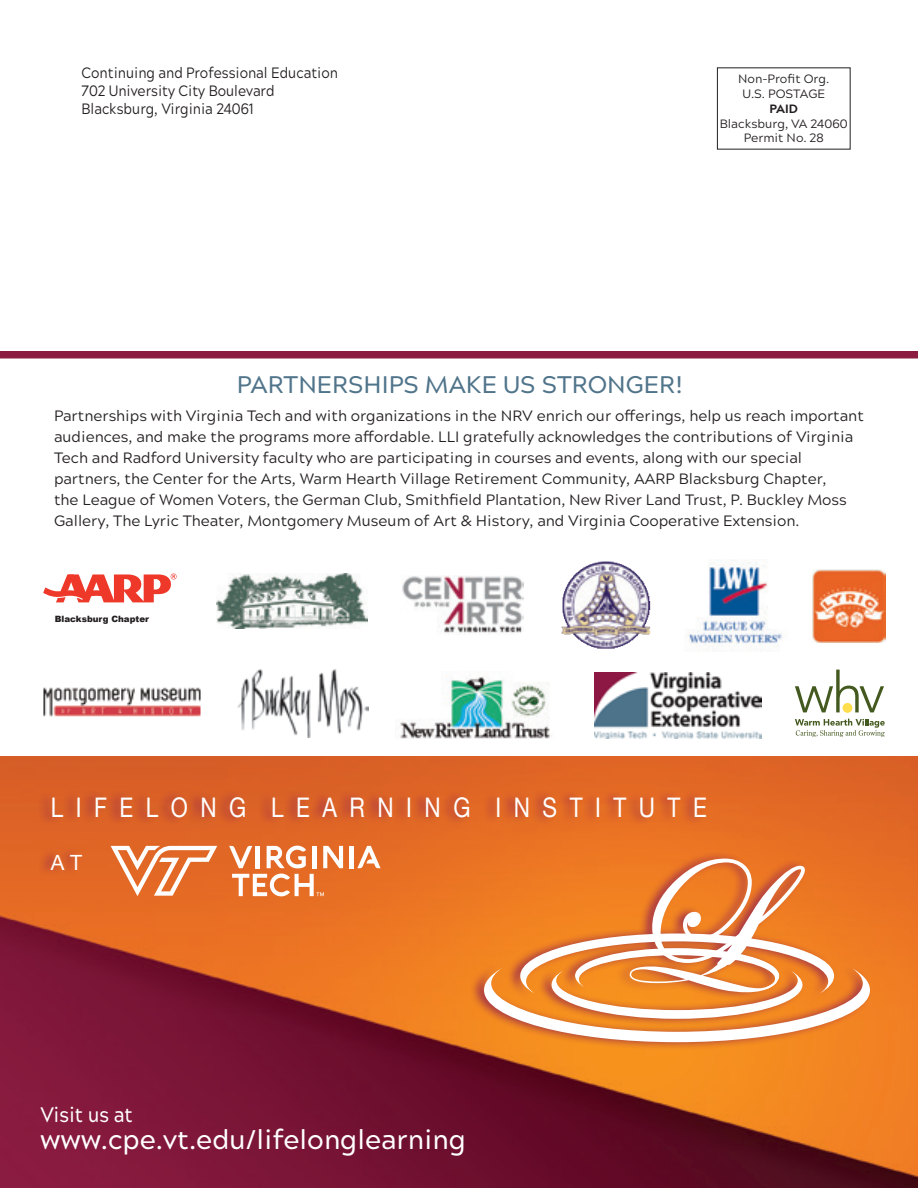
<style>
.page{position:relative;width:918px;height:1188px;background:#fff}
.page>*{position:absolute;margin:0;border:0;box-sizing:border-box;transform-origin:0 0}
.t1{font:500 27px "Acherus Grotesque";color:#fff}
.t2{font:27px "Helvetica Neue";color:#fff;scale:.83 1}
.Head_16_blue_bold{font:500 24px "Acherus Grotesque";color:#50748a}
.t3{font:500 21px "Acherus Grotesque";color:#fff;scale:.9 1}
.t4{font:21px "Helvetica Neue";color:#fff}
.t5{font:15px/21px "Acherus Grotesque";color:#231f20}
.t6{font:15px "Acherus Grotesque";color:#231f20;scale:.9 1}
.t7{font:12.15px "Acherus Grotesque";color:#231f20}
.t8{font:800 12.15px "Acherus Grotesque";color:#231f20}
.t9{font:900 8.7px "Arial";color:#231f20}
</style>
<div class="page">
<img style="left:0;top:756px;width:918px;height:432px">
<svg style="left:795px;top:670px;width:89px;height:42px"></svg>
<div style="left:843px;top:703px;width:9px;height:10px;background:#ffde4e;border-radius:50%"></div>
<svg style="left:795px;top:719px;width:90px;height:18px"></svg>
<svg style="left:43px;top:574px;width:134px;height:28px"></svg>
<img style="left:562px;top:562px;width:88px;height:87px">
<img style="left:687px;top:559px;width:95px;height:92px">
<img style="left:216px;top:574px;width:151px;height:55px">
<div style="left:0;top:351px;width:918px;height:8px;background:#8b1b40"></div>
<img style="left:238px;top:670px;width:131px;height:68px">
<img style="left:43px;top:687px;width:158px;height:30px">
<div style="left:470px;top:850px;width:401px;height:200px;background:#901f51;opacity:.75"></div>
<svg style="left:484px;top:857px;width:386px;height:185px"></svg>
<div style="left:37px;top:790px;width:670px;height:87px;background:#901f51;opacity:.75"></div>
<svg style="left:111px;top:846px;width:106px;height:50px"></svg>
<svg style="left:229px;top:846px;width:23px;height:22px"></svg>
<hr style="left:256px;top:846px;width:4px;height:22px;background:#fff">
<hr style="left:312px;top:846px;width:4px;height:22px;background:#fff">
<svg style="left:323px;top:846px;width:20px;height:22px"></svg>
<hr style="left:350px;top:846px;width:4px;height:22px;background:#fff">
<svg style="left:357px;top:846px;width:24px;height:22px"></svg>
<svg style="left:267px;top:846px;width:39px;height:22px"></svg>
<svg style="left:232px;top:874px;width:92px;height:22px"></svg>
<img style="left:395px;top:677px;width:155px;height:62px">
<img style="left:812px;top:569px;width:74px;height:74px">
<img style="left:402px;top:576px;width:122px;height:57px">
<img style="left:594px;top:673px;width:167px;height:65px">
<p class="t6" style="left:82px;top:60px;width:286px">Continuing and Professional Education</p>
<p class="t6" style="left:82px;top:78px;width:216px">702 University City Boulevard</p>
<p class="t6" style="left:82px;top:96px;width:193px">Blacksburg, Virginia 24061</p>
<p class="t7" style="left:738px;top:69px;width:93px">Non-Profit Org.</p>
<p class="t7" style="left:742px;top:84px;width:84px">U.S. POSTAGE</p>
<p class="t8" style="left:770px;top:98px;width:30px">PAID</p>
<p class="t7" style="left:720px;top:113px;width:129px">Blacksburg, VA 24060</p>
<p class="t7" style="left:744px;top:128px;width:81px">Permit No. 28</p>
<p class="Head_16_blue_bold" style="left:237px;top:365px;width:448px">PARTNERSHIPS MAKE US STRONGER!</p>
<p class="t5" style="left:54px;top:405px;width:811px">Partnerships with Virginia Tech and with organizations in the NRV enrich our offerings, help us reach important audiences, and make the programs more affordable. LLI gratefully acknowledges the contributions of Virginia Tech and Radford University faculty who are participating in courses and events, along with our special partners, the Center for the Arts, Warm Hearth Village Retirement Community, AARP Blacksburg Chapter,<br>the League of Women Voters, the German Club, Smithfield Plantation, New River Land Trust, P. Buckley Moss Gallery, The Lyric Theater, Montgomery Museum of Art &amp; History, and Virginia Cooperative Extension.</p>
<p class="t9" style="left:55px;top:613px;width:96px">Blacksburg Chapter</p>
<p class="t2" style="left:51px;top:788px;width:792px">L I F E L O N G L E A R N I N G I N S T I T U T E</p>
<p class="t4" style="left:51px;top:847px;width:33px">A T</p>
<p class="t3" style="left:40px;top:1097px;width:104px">Visit us at</p>
<p class="t1" style="left:40px;top:1117px;width:427px">www.cpe.vt.edu/lifelonglearning</p>
</div>
